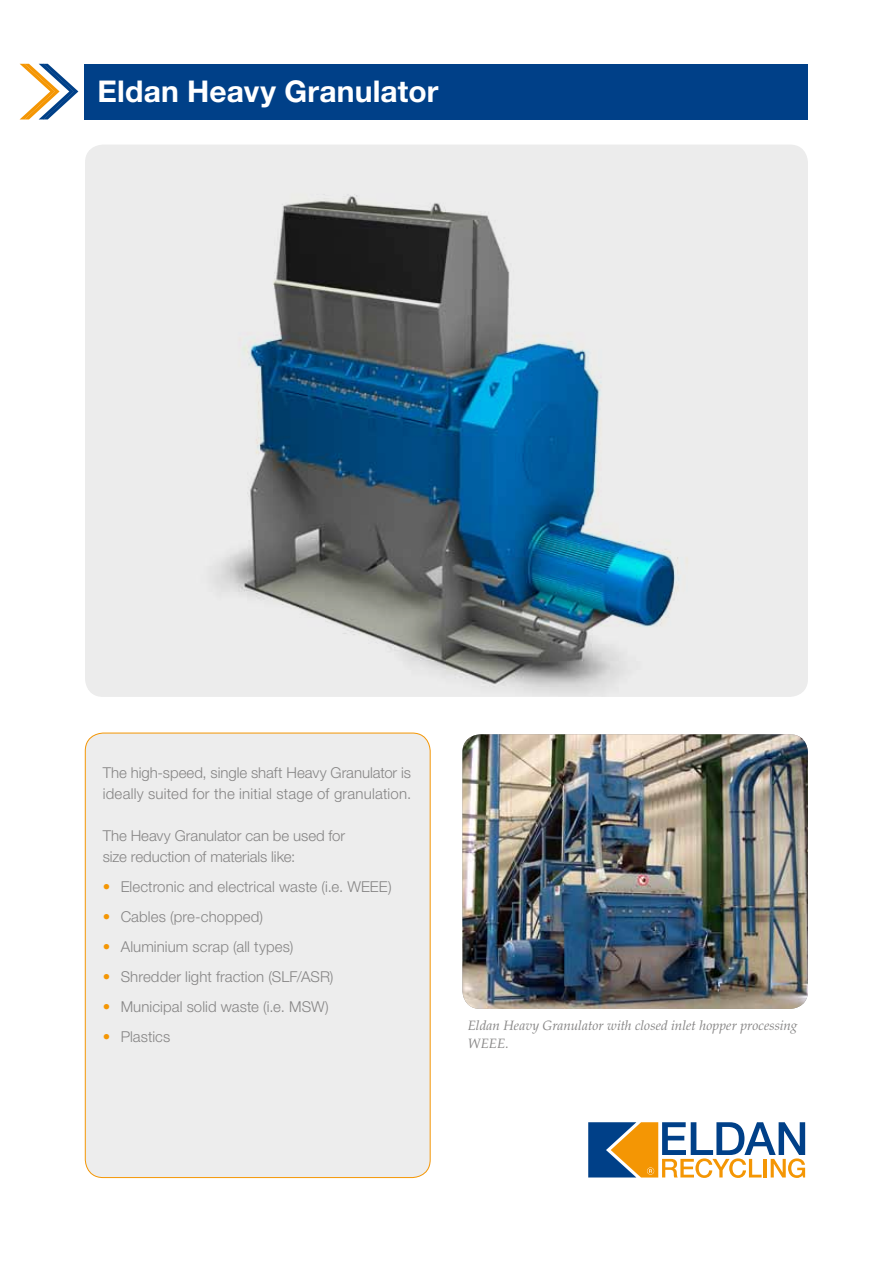
<style>
.page{position:relative;width:893px;height:1263px;background:#fff}
.page>*{position:absolute;margin:0;border:0;box-sizing:border-box;transform-origin:0 0}
.t1{font:700 30px "Helvetica Neue LT Std";letter-spacing:.005em;color:#fff}
.t2{font:300 15px/21px "Helvetica Neue LT Std";letter-spacing:.005em;color:#868585}
.t3{font:italic 13.5px/18px "Palatino LT Pro";color:#868585}
.s1{font-weight:700;color:#f49604}
</style>
<div class="page">
<svg style="left:588px;top:1122px;width:217px;height:56px"></svg>
<svg style="left:20px;top:64px;width:58px;height:55px"></svg>
<div style="left:85px;top:64px;width:723px;height:55px;background:#004088"></div>
<img style="left:85px;top:145px;width:723px;height:552px">
<div style="left:85px;top:733px;width:345px;height:444px;background:#ededed;border-radius:18px"></div>
<img style="left:462px;top:734px;width:346px;height:275px">
<h1 class="t1" style="left:98px;top:73px;width:342px">Eldan Heavy Granulator</h1>
<h1 class="t1" style="left:187px;top:73px;width:209px">Product Name</h1>
<p class="t2" style="left:103px;top:762px;width:310px">The high-speed, single shaft Heavy Granulator is ideally suited for the initial stage of granulation.</p>
<p class="t2" style="left:103px;top:825px;width:244px">The Heavy Granulator can be used for size reduction of materials like:</p>
<p class="t2" style="left:103px;top:876px;width:290px"><span class="s1">•</span> Electronic and electrical waste (i.e. WEEE)</p>
<p class="t2" style="left:103px;top:906px;width:162px"><span class="s1">•</span> Cables (pre-chopped)</p>
<p class="t2" style="left:103px;top:936px;width:192px"><span class="s1">•</span> Aluminium scrap (all types)</p>
<p class="t2" style="left:103px;top:966px;width:232px"><span class="s1">•</span> Shredder light fraction (SLF/ASR)</p>
<p class="t2" style="left:103px;top:996px;width:228px"><span class="s1">•</span> Municipal solid waste (i.e. MSW)</p>
<p class="t2" style="left:103px;top:1026px;width:69px"><span class="s1">•</span> Plastics</p>
<p class="t3" style="left:468px;top:1017px;width:331px">Eldan Heavy Granulator with closed inlet hopper processing<br>WEEE.</p>
</div>
